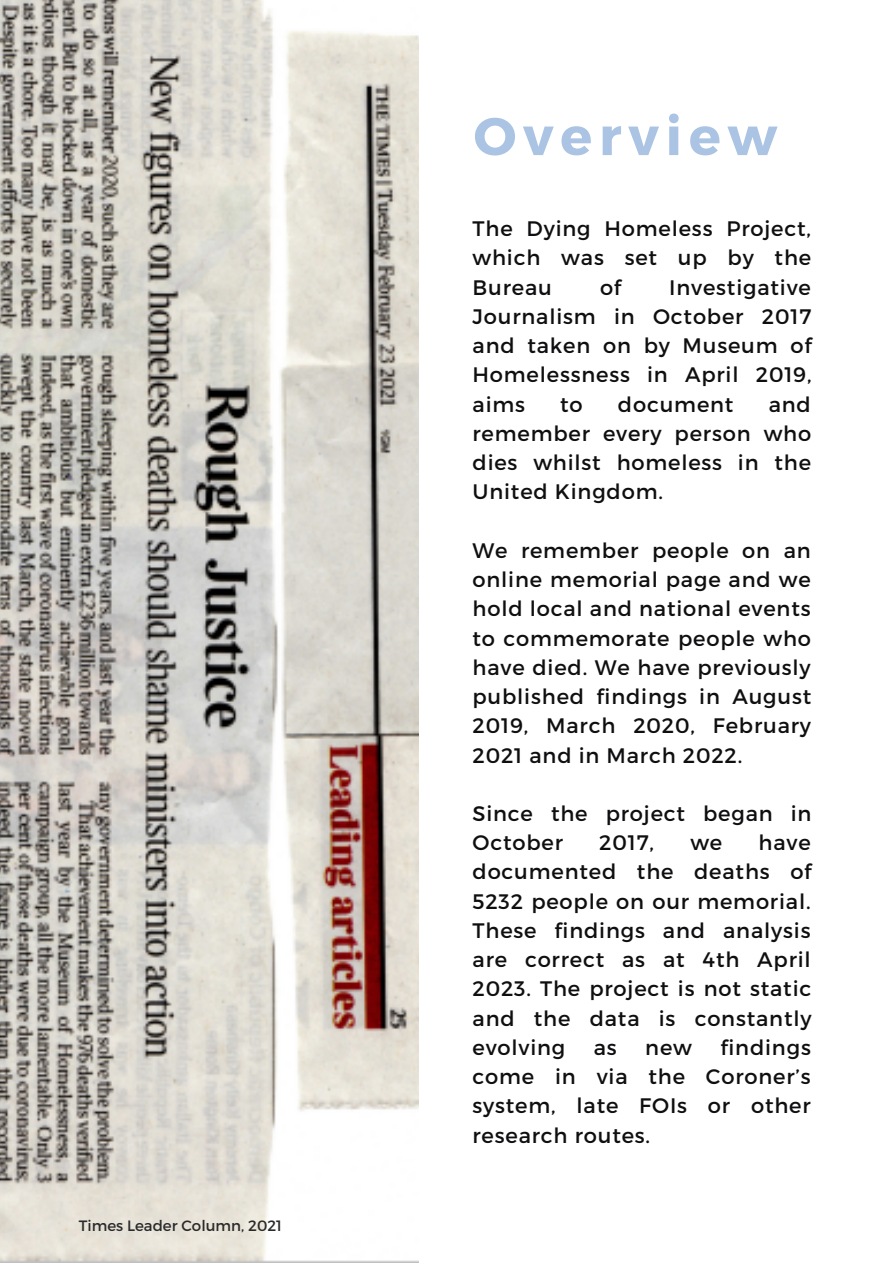
<style>
.page{position:relative;width:893px;height:1264px;background:#fff}
.page>*{position:absolute;margin:0;border:0;box-sizing:border-box;transform-origin:0 0}
.t1{font:700 52.95px "Montserrat";letter-spacing:.13em;color:#abc4e4}
.t2{font:21px/29.2px "Montserrat";letter-spacing:.04em;color:#0f0f11;text-align:justify}
.t3{font:15px "Montserrat";color:#2a2a2a}
</style>
<div class="page">
<img style="left:0;top:0;width:418px;height:1262px">
<p class="t3" style="left:79px;top:1215px;width:205px">Times Leader Column, 2021</p>
<h1 class="t1" style="left:473px;top:102px;width:305px">Overview</h1>
<p class="t2" style="left:472px;top:213px;width:340px">The Dying Homeless Project, which was set up by the Bureau</p>
<p class="t2" style="left:472px;top:271px;width:340px;text-indent:197px">Investigative Journalism in October 2017 and taken on by Museum of Homelessness in April 2019, aims</p>
<p class="t2" style="left:600px;top:271px;width:23px">of</p>
<p class="t2" style="left:472px;top:388px;width:340px;text-indent:296px">and remember every person who dies whilst homeless in the United Kingdom.</p>
<p class="t2" style="left:472px;top:534px;width:340px">We remember people on an online memorial page and we hold local and national events to commemorate people who have died. We have previously published findings in August 2019, March 2020, February 2021 and in March 2022.</p>
<p class="t2" style="left:560px;top:388px;width:24px">to</p>
<p class="t2" style="left:618px;top:388px;width:117px">document</p>
<p class="t2" style="left:472px;top:797px;width:340px">Since the project began in<br>October</p>
<p class="t2" style="left:472px;top:827px;width:340px;text-indent:286px">have documented the deaths of 5232 people on our memorial.<br>These findings and analysis are correct as at 4th April 2023. The project is not static and the data is constantly evolving</p>
<p class="t2" style="left:599px;top:827px;width:56px">2017,</p>
<p class="t2" style="left:690px;top:827px;width:33px">we</p>
<p class="t2" style="left:472px;top:1031px;width:340px;text-indent:248px">findings come in via the Coroner’s system, late FOIs or other research routes.</p>
<p class="t2" style="left:593px;top:1031px;width:24px">as</p>
<p class="t2" style="left:645px;top:1031px;width:48px">new</p>
</div>
